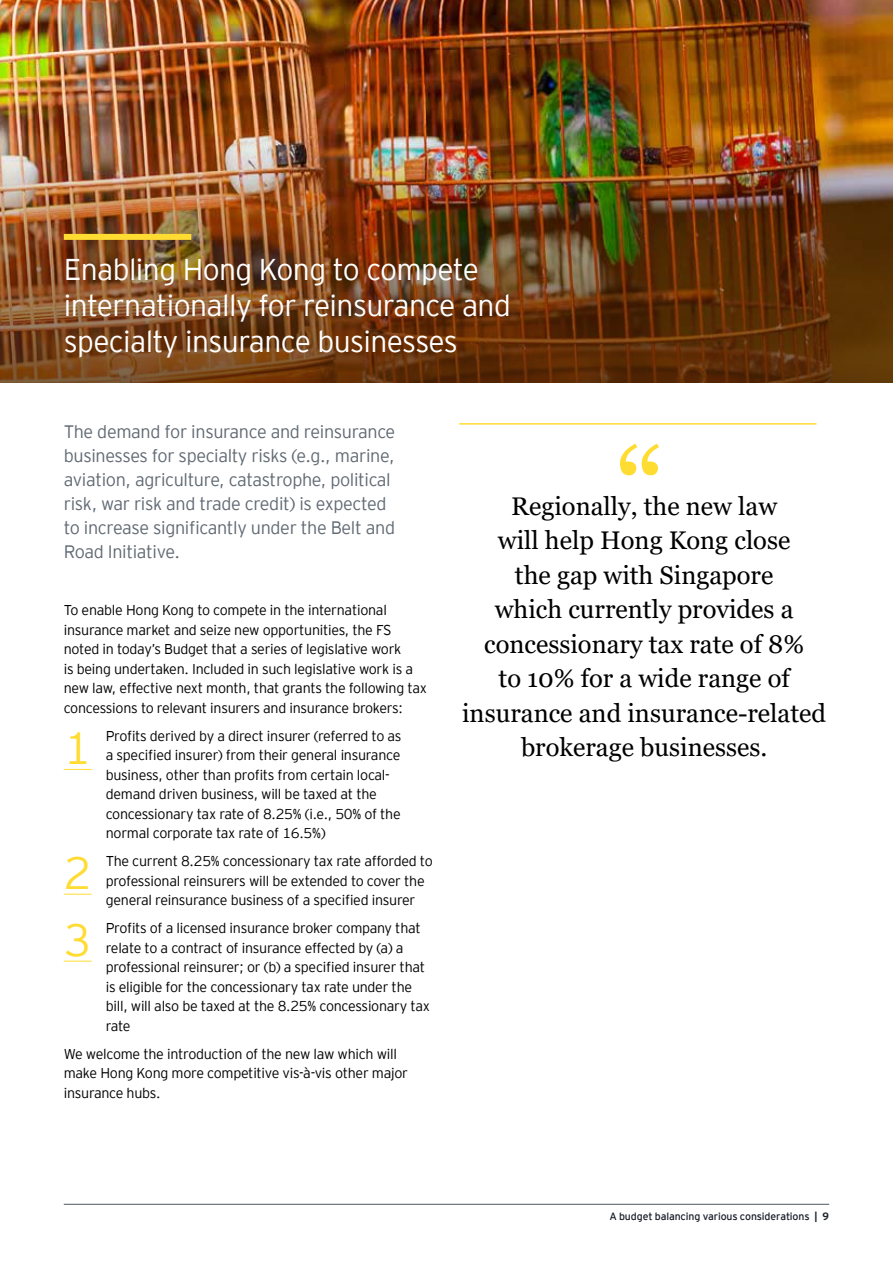
<style>
.page{position:relative;width:893px;height:1263px;background:#fff}
.page>*{position:absolute;margin:0;border:0;box-sizing:border-box;transform-origin:0 0}
.t1{font:120px "Georgia";color:#ffdc32}
.t2{font:300 45px/66.9px "EY Interstate";color:#ffdc32}
.t3{font:300 30px/36px "EY Interstate";letter-spacing:-.02em;color:#fff}
.t4{font:25.5px/34.5px "Georgia";color:#000;text-align:center}
.t5{font:300 18px/24px "EY Interstate";letter-spacing:-.02em;color:#606973}
.t6{font:300 14.25px/19.5px "EY Interstate";letter-spacing:-.02em;color:#000}
.t7{font:10.5px "EY Interstate";letter-spacing:-.01em;color:#181d29}
.s1{font-weight:700}
</style>
<div class="page">
<hr style="left:64px;top:1204px;width:765px;height:1px;background:#606973">
<img style="left:0;top:0;width:893px;height:77px">
<img style="left:0;top:77px;width:893px;height:306px">
<div style="left:64px;top:234px;width:127px;height:6px;background:#ffdc32"></div>
<svg style="left:64px;top:769px;width:28px;height:1px"></svg>
<svg style="left:64px;top:894px;width:28px;height:1px"></svg>
<svg style="left:64px;top:961px;width:28px;height:1px"></svg>
<hr style="left:459px;top:423px;width:357px;height:2px;background:#ffdc32">
<h3 class="t3" style="left:64px;top:249px;width:449px">Enabling Hong Kong to compete internationally for reinsurance and specialty insurance businesses</h3>
<p class="t5" style="left:64px;top:418px;width:333px">The demand for insurance and reinsurance businesses for specialty risks (e.g., marine, aviation, agriculture, catastrophe, political risk, war risk and trade credit) is expected to increase significantly under the Belt and Road Initiative.</p>
<p class="t6" style="left:64px;top:600px;width:365px">To enable Hong Kong to compete in the international insurance market and seize new opportunities, the FS noted in today’s Budget that a series of legislative work<br>is being undertaken. Included in such legislative work is a new law, effective next month, that grants the following tax concessions to relevant insurers and insurance brokers:</p>
<p class="t6" style="left:106px;top:725px;width:297px">Profits derived by a direct insurer (referred to as a specified insurer) from their general insurance business, other than profits from certain local&shy;demand driven business, will be taxed at the concessionary tax rate of 8.25% (i.e., 50% of the normal corporate tax rate of 16.5%)</p>
<p class="t6" style="left:106px;top:850px;width:328px">The current 8.25% concessionary tax rate afforded to professional reinsurers will be extended to cover the general reinsurance business of a specified insurer</p>
<p class="t6" style="left:106px;top:917px;width:326px">Profits of a licensed insurance broker company that relate to a contract of insurance effected by (a) a professional reinsurer; or (b) a specified insurer that is eligible for the concessionary tax rate under the bill, will also be taxed at the 8.25% concessionary tax rate</p>
<p class="t6" style="left:64px;top:1043px;width:346px">We welcome the introduction of the new law which will make Hong Kong more competitive vis-à-vis other major insurance hubs.</p>
<h2 class="t2" style="left:64px;top:712px;width:29px">1</h2>
<h2 class="t2" style="left:64px;top:836px;width:29px">2<br>3</h2>
<h1 class="t1" style="left:615px;top:419px;width:51px">“</h1>
<h3 class="t4" style="left:462px;top:489px;width:366px">Regionally, the new law<br>will help Hong Kong close<br>the gap with Singapore<br>which currently provides a concessionary tax rate of 8%<br>to 10% for a wide range of insurance and insurance-related brokerage businesses.</h3>
<p class="t7" style="left:609px;top:1209px;width:221px">A budget balancing various considerations <span class="s1">| 9</span></p>
</div>
